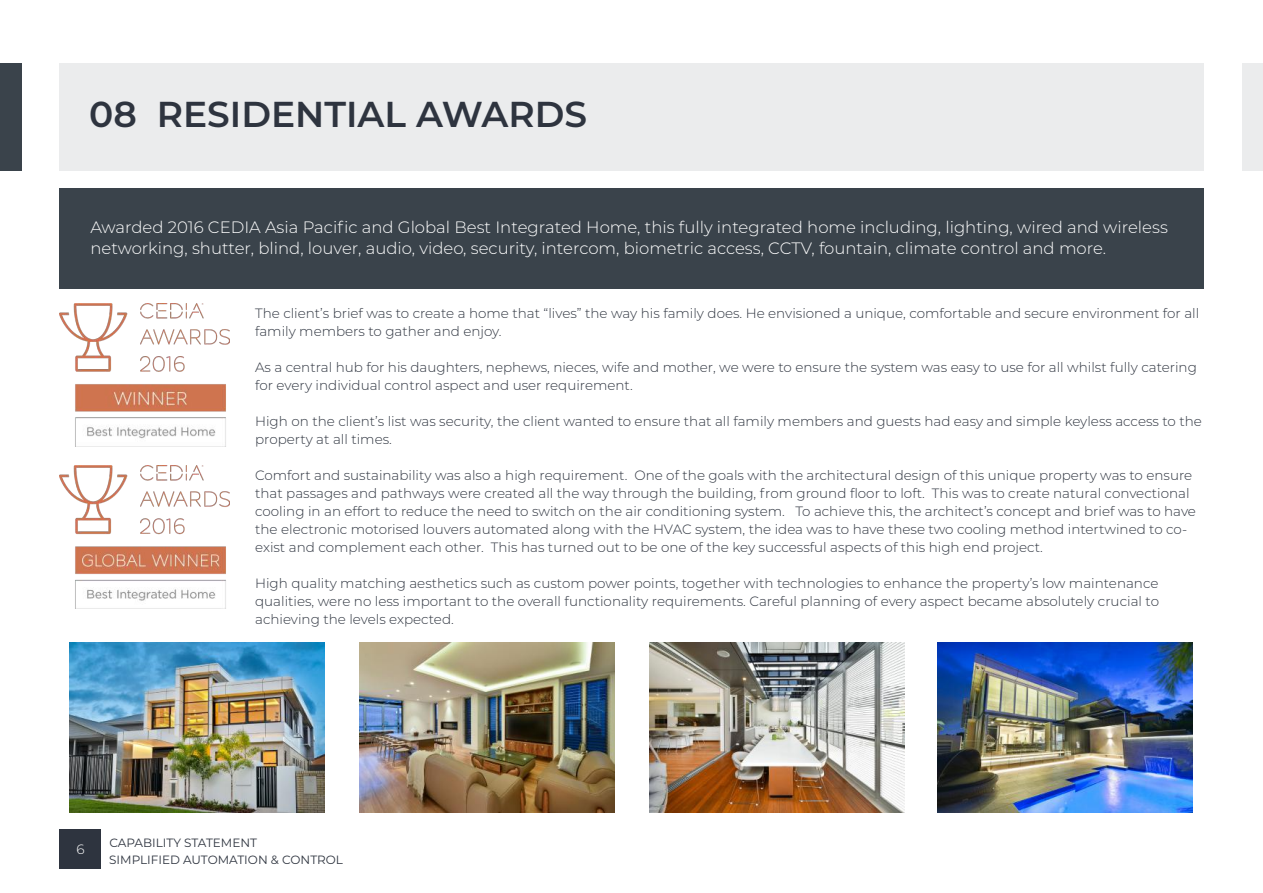
<style>
.page{position:relative;width:1263px;height:893px;background:#fff}
.page>*{position:absolute;margin:0;border:0;box-sizing:border-box;transform-origin:0 0}
.t1{font:600 36px "Montserrat";color:#2e343f}
.t2{font:300 16.5px/21px "Montserrat";color:#fff}
.t3{font:300 13.5px/18px "Montserrat";color:#2e343f}
.t4{font:300 13.5px "Montserrat";color:#fff}
.t5{font:12px/16.5px "Montserrat";color:#2e343f}
</style>
<div class="page">
<div style="left:59px;top:64px;width:1144px;height:107px;background:#ebeced"></div>
<div style="left:59px;top:188px;width:1144px;height:101px;background:#3a434b"></div>
<img style="left:60px;top:303px;width:170px;height:144px">
<img style="left:60px;top:466px;width:170px;height:143px">
<img style="left:359px;top:642px;width:255px;height:170px">
<img style="left:69px;top:642px;width:256px;height:170px">
<img style="left:649px;top:642px;width:256px;height:170px">
<img style="left:938px;top:642px;width:255px;height:170px">
<div style="left:0;top:64px;width:21px;height:107px;background:#3a434b"></div>
<div style="left:1242px;top:64px;width:21px;height:107px;background:#ebeced"></div>
<div style="left:60px;top:829px;width:41px;height:39px;background:#2e343f"></div>
<h1 class="t1" style="left:89px;top:89px;width:499px">08 RESIDENTIAL AWARDS</h1>
<p class="t2" style="left:90px;top:216px;width:1079px">Awarded 2016 CEDIA Asia Pacific and Global Best Integrated Home, this fully integrated home including, lighting, wired and wireless networking, shutter, blind, louver, audio, video, security, intercom, biometric access, CCTV, fountain, climate control and more.</p>
<p class="t3" style="left:255px;top:304px;width:946px">The client’s brief was to create a home that “lives” the way his family does. He envisioned a unique, comfortable and secure environment for all family members to gather and enjoy.</p>
<p class="t3" style="left:255px;top:358px;width:943px">As a central hub for his daughters, nephews, nieces, wife and mother, we were to ensure the system was easy to use for all whilst fully catering for every individual control aspect and user requirement.</p>
<p class="t3" style="left:255px;top:412px;width:948px">High on the client’s list was security, the client wanted to ensure that all family members and guests had easy and simple keyless access to the property at all times.</p>
<p class="t3" style="left:255px;top:466px;width:942px">Comfort and sustainability was also a high requirement. One of the goals with the architectural design of this unique property was to ensure that passages and pathways were created all the way through the building, from ground floor to loft. This was to create natural convectional cooling in an effort to reduce the need to switch on the air conditioning system. To achieve this, the architect’s concept and brief was to have the electronic motorised louvers automated along with the HVAC system, the idea was to have these two cooling method intertwined to co&shy;exist and complement each other. This has turned out to be one of the key successful aspects of this high end project.</p>
<p class="t3" style="left:255px;top:574px;width:905px;text-align:justify">High quality matching aesthetics such as custom power points, together with technologies to enhance the property’s low maintenance qualities, were no less important to the overall functionality requirements. Careful planning of every aspect became absolutely crucial to achieving the levels expected.</p>
<p class="t4" style="left:76px;top:840px;width:10px">6</p>
<p class="t5" style="left:109px;top:834px;width:235px">CAPABILITY STATEMENT<br>SIMPLIFIED AUTOMATION &amp; CONTROL</p>
</div>
